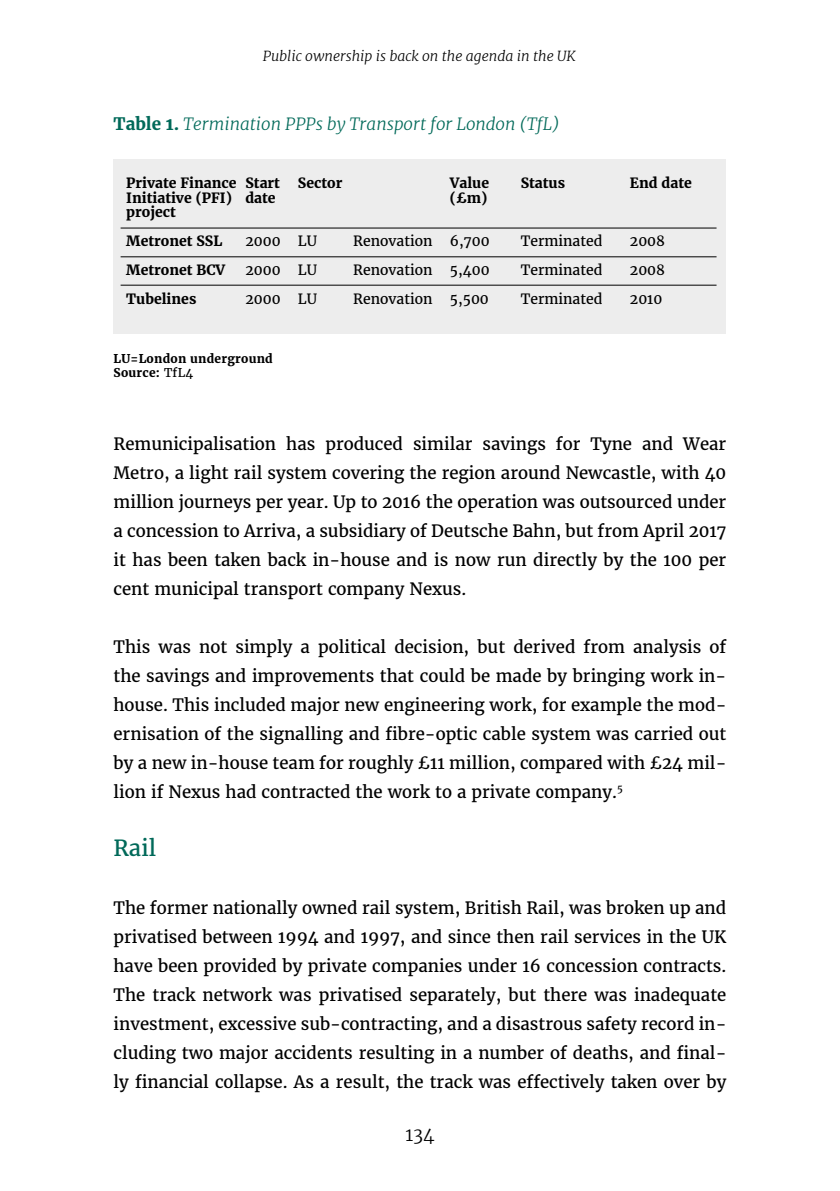
<style>
.page{position:relative;width:840px;height:1191px;background:#fff}
.page>*{position:absolute;margin:0;border:0;box-sizing:border-box;transform-origin:0 0}
.t1{font:22px "Merriweather";color:#006959}
.t2{font:300 18px "Merriweather";color:#000}
.t3{font:italic 300 17px "Merriweather";color:#006959}
.t4{font:16.8px/29px "Merriweather";color:#000;text-align:justify}
.t5{font:14px/29px "Merriweather";color:#000;text-align:justify}
.t6{font:700 14px/14.6px "Merriweather";color:#000}
.t7{font:italic 300 14px "Merriweather";color:#000}
.t8{font:700 12px/14.4px "Merriweather";letter-spacing:.02em;color:#000}
.s1{font-weight:700;font-style:normal}
.s2{font-weight:400}
</style>
<div class="page">
<div style="left:113px;top:160px;width:612px;height:174px;background:#ededed"></div>
<hr style="left:120px;top:228px;width:596px;height:1px;background:#000">
<hr style="left:120px;top:256px;width:596px;height:1px;background:#000">
<hr style="left:120px;top:285px;width:596px;height:1px;background:#000">
<p class="t7" style="left:262px;top:47px;width:314px">Public ownership is back on the agenda in the UK</p>
<p class="t3" style="left:113px;top:114px;width:447px"><span class="s1">Table 1.</span> Termination PPPs by Transport for London (TfL)</p>
<p class="t6" style="left:126px;top:176px;width:112px">Private Finance<br>Initiative (PFI) project</p>
<p class="t6" style="left:126px;top:227px;width:100px;line-height:29px">Metronet SSL<br>Metronet BCV<br>Tubelines</p>
<p class="t6" style="left:245px;top:176px;width:36px">Start date</p>
<p class="t5" style="left:245px;top:227px;width:37px">2000<br>2000<br>2000</p>
<p class="t8" style="left:113px;top:351px;width:161px">LU=London underground<br>Source: <span class="s2">TfL4</span></p>
<p class="t6" style="left:298px;top:176px;width:46px">Sector</p>
<p class="t5" style="left:298px;top:227px;width:21px">LU LU LU</p>
<p class="t5" style="left:353px;top:227px;width:81px">Renovation Renovation Renovation</p>
<p class="t6" style="left:449px;top:176px;width:41px">Value (£m)</p>
<p class="t5" style="left:449px;top:227px;width:41px">6,700<br>5,400<br>5,500</p>
<p class="t6" style="left:520px;top:176px;width:46px">Status</p>
<p class="t5" style="left:520px;top:227px;width:83px">Terminated Terminated Terminated</p>
<p class="t6" style="left:629px;top:176px;width:63px">End date</p>
<p class="t5" style="left:629px;top:227px;width:37px">2008<br>2008<br>2010</p>
<p class="t4" style="left:113px;top:429px;width:614px">Remunicipalisation has produced similar savings for Tyne and Wear Metro, a light rail system covering the region around Newcastle, with 40 million journeys per year. Up to 2016 the operation was outsourced under a concession to Arriva, a subsidiary of Deutsche Bahn, but from April 2017 it has been taken back in-house and is now run directly by the 100 per cent municipal transport company Nexus.</p>
<p class="t4" style="left:113px;top:632px;width:614px">This was not simply a political decision, but derived from analysis of the savings and improvements that could be made by bringing work in&shy;house. This included major new engineering work, for example the mod&shy;ernisation of the signalling and fibre-optic cable system was carried out by a new in-house team for roughly £11 million, compared with £24 mil&shy;lion if Nexus had contracted the work to a private company.<sup>5</sup></p>
<h1 class="t1" style="left:113px;top:834px;width:44px">Rail</h1>
<p class="t4" style="left:113px;top:893px;width:614px">The former nationally owned rail system, British Rail, was broken up and privatised between 1994 and 1997, and since then rail services in the UK have been provided by private companies under 16 concession contracts.<br>The track network was privatised separately, but there was inadequate investment, excessive sub-contracting, and a disastrous safety record in&shy;cluding two major accidents resulting in a number of deaths, and final&shy;ly financial collapse. As a result, the track was effectively taken over by</p>
<p class="t2" style="left:405px;top:1123px;width:31px">134</p>
</div>
